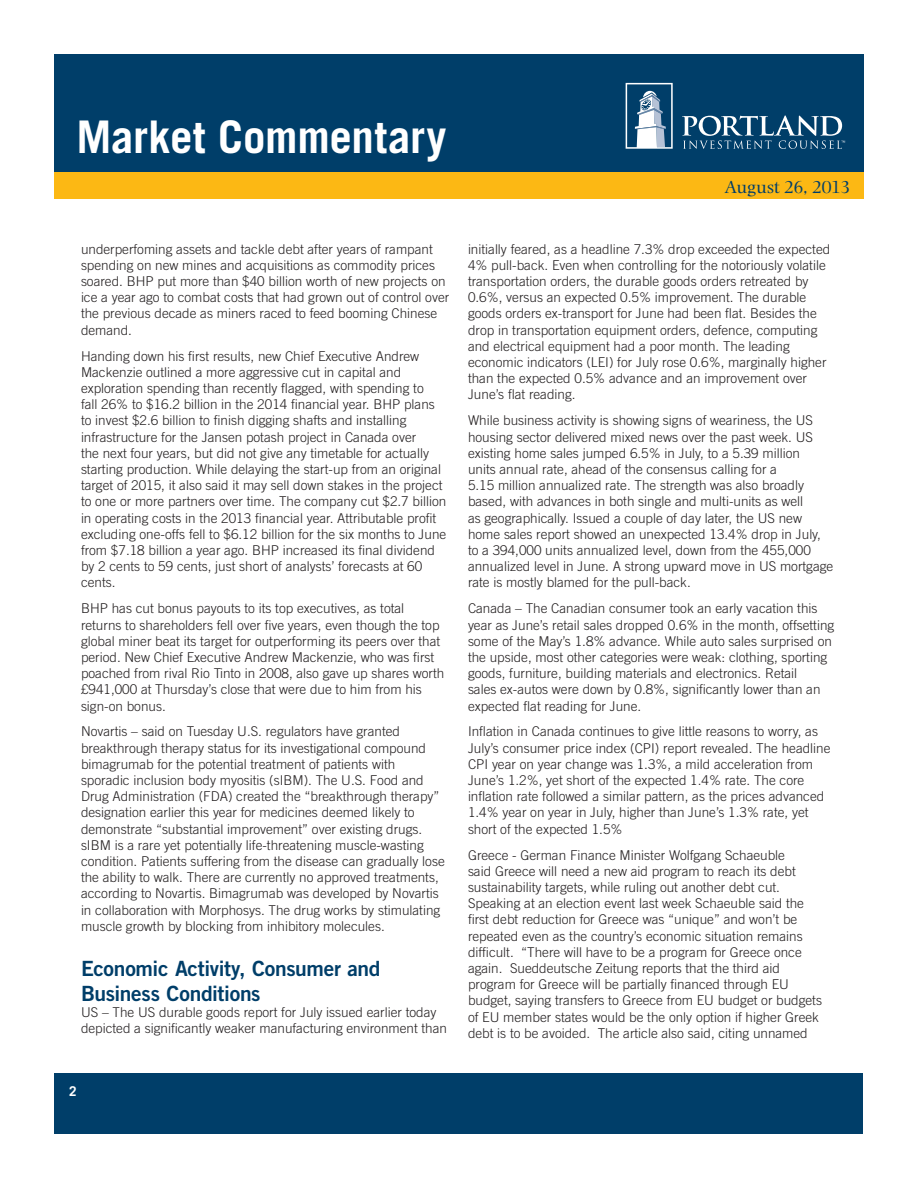
<style>
.page{position:relative;width:918px;height:1188px;background:#fff}
.page>*{position:absolute;margin:0;border:0;box-sizing:border-box;transform-origin:0 0}
.t1{font:700 45px "Trade Gothic";letter-spacing:-.005em;color:#fff}
.Article_-_Sub-head{font:21px/25.2px "Trade Gothic Bold Two";letter-spacing:-.015em;color:#003e69}
.t2{font:18px "Photina";letter-spacing:-.025em;color:#003e69}
.Article_-_Body{font:300 13.5px/16.2px "Trade Gothic";color:#231f20}
.t3{font:700 13.5px "Trade Gothic";color:#fff}
</style>
<div class="page">
<div style="left:55px;top:1073px;width:808px;height:60px;background:#003e69"></div>
<div style="left:54px;top:54px;width:810px;height:142px;background:#003e69"></div>
<svg style="left:626px;top:83px;width:47px;height:66px"></svg>
<svg style="left:682px;top:115px;width:163px;height:34px"></svg>
<div style="left:54px;top:172px;width:810px;height:28px;background:#fcb814"></div>
<h1 class="t1" style="left:76px;top:109px;width:371px">Market Commentary</h1>
<p class="t2" style="left:724px;top:177px;width:128px">August 26, 2013</p>
<p class="Article_-_Body" style="left:81px;top:241px;width:370px">underperfoming assets and tackle debt after years of rampant spending on new mines and acquisitions as commodity prices soared. BHP put more than $40 billion worth of new projects on ice a year ago to combat costs that had grown out of control over the previous decade as miners raced to feed booming Chinese demand.</p>
<p class="Article_-_Body" style="left:81px;top:348px;width:367px">Handing down his first results, new Chief Executive Andrew Mackenzie outlined a more aggressive cut in capital and exploration spending than recently flagged, with spending to<br>fall 26% to $16.2 billion in the 2014 financial year. BHP plans to invest $2.6 billion to finish digging shafts and installing infrastructure for the Jansen potash project in Canada over<br>the next four years, but did not give any timetable for actually starting production. While delaying the start-up from an original target of 2015, it also said it may sell down stakes in the project to one or more partners over time. The company cut $2.7 billion in operating costs in the 2013 financial year. Attributable profit excluding one-offs fell to $6.12 billion for the six months to June from $7.18 billion a year ago. BHP increased its final dividend by 2 cents to 59 cents, just short of analysts’ forecasts at 60 cents.</p>
<p class="Article_-_Body" style="left:81px;top:600px;width:365px">BHP has cut bonus payouts to its top executives, as total returns to shareholders fell over five years, even though the top global miner beat its target for outperforming its peers over that period. New Chief Executive Andrew Mackenzie, who was first poached from rival Rio Tinto in 2008, also gave up shares worth £941,000 at Thursday’s close that were due to him from his sign-on bonus.</p>
<p class="Article_-_Body" style="left:81px;top:723px;width:365px">Novartis – said on Tuesday U.S. regulators have granted breakthrough therapy status for its investigational compound bimagrumab for the potential treatment of patients with sporadic inclusion body myositis (sIBM). The U.S. Food and Drug Administration (FDA) created the “breakthrough therapy” designation earlier this year for medicines deemed likely to demonstrate “substantial improvement” over existing drugs. sIBM is a rare yet potentially life-threatening muscle-wasting condition. Patients suffering from the disease can gradually lose the ability to walk. There are currently no approved treatments, according to Novartis. Bimagrumab was developed by Novartis in collaboration with Morphosys. The drug works by stimulating muscle growth by blocking from inhibitory molecules.</p>
<p class="Article_-_Sub-head" style="left:81px;top:955px;width:301px">Economic Activity, Consumer and<br>Business Conditions</p>
<p class="Article_-_Body" style="left:81px;top:1004px;width:368px">US – The US durable goods report for July issued earlier today depicted a significantly weaker manufacturing environment than</p>
<p class="t3" style="left:69px;top:1083px;width:9px">2</p>
<p class="Article_-_Body" style="left:468px;top:241px;width:364px">initially feared, as a headline 7.3% drop exceeded the expected 4% pull-back. Even when controlling for the notoriously volatile transportation orders, the durable goods orders retreated by 0.6%, versus an expected 0.5% improvement. The durable goods orders ex-transport for June had been flat. Besides the drop in transportation equipment orders, defence, computing and electrical equipment had a poor month. The leading economic indicators (LEI) for July rose 0.6%, marginally higher than the expected 0.5% advance and an improvement over June’s flat reading.</p>
<p class="Article_-_Body" style="left:468px;top:412px;width:367px">While business activity is showing signs of weariness, the US housing sector delivered mixed news over the past week. US existing home sales jumped 6.5% in July, to a 5.39 million<br>units annual rate, ahead of the consensus calling for a<br>5.15 million annualized rate. The strength was also broadly based, with advances in both single and multi-units as well<br>as geographically. Issued a couple of day later, the US new home sales report showed an unexpected 13.4% drop in July, to a 394,000 units annualized level, down from the 455,000 annualized level in June. A strong upward move in US mortgage rate is mostly blamed for the pull-back.</p>
<p class="Article_-_Body" style="left:468px;top:600px;width:368px">Canada – The Canadian consumer took an early vacation this year as June’s retail sales dropped 0.6% in the month, offsetting some of the May’s 1.8% advance. While auto sales surprised on the upside, most other categories were weak: clothing, sporting goods, furniture, building materials and electronics. Retail<br>sales ex-autos were down by 0.8%, significantly lower than an expected flat reading for June.</p>
<p class="Article_-_Body" style="left:468px;top:723px;width:364px">Inflation in Canada continues to give little reasons to worry, as July’s consumer price index (CPI) report revealed. The headline CPI year on year change was 1.3%, a mild acceleration from June’s 1.2%, yet short of the expected 1.4% rate. The core inflation rate followed a similar pattern, as the prices advanced 1.4% year on year in July, higher than June’s 1.3% rate, yet short of the expected 1.5%</p>
<p class="Article_-_Body" style="left:468px;top:847px;width:356px">Greece - German Finance Minister Wolfgang Schaeuble<br>said Greece will need a new aid program to reach its debt sustainability targets, while ruling out another debt cut.<br>Speaking at an election event last week Schaeuble said the first debt reduction for Greece was “unique” and won’t be repeated even as the country’s economic situation remains difficult. “There will have to be a program for Greece once again. Sueddeutsche Zeitung reports that the third aid program for Greece will be partially financed through EU budget, saying transfers to Greece from EU budget or budgets of EU member states would be the only option if higher Greek debt is to be avoided. The article also said, citing unnamed</p>
</div>
